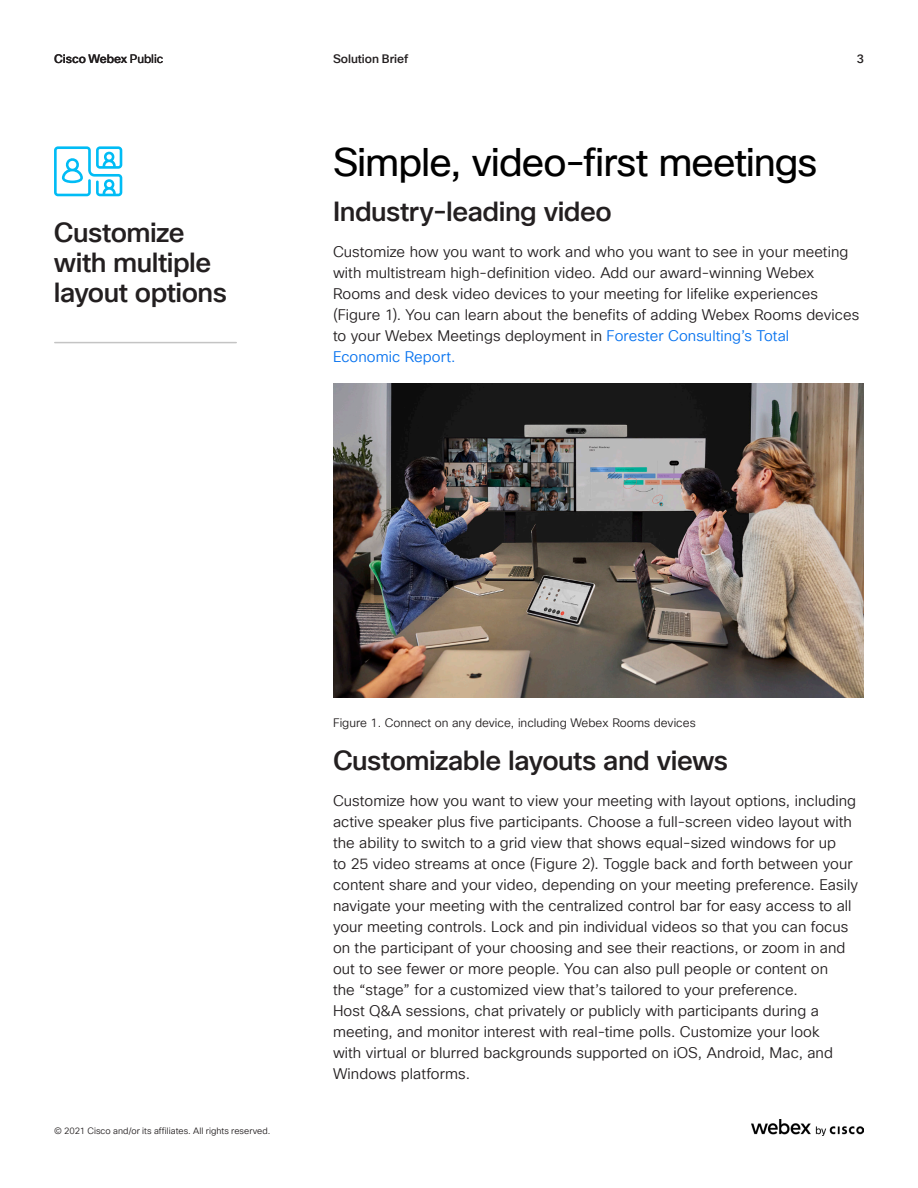
<style>
.page{position:relative;width:918px;height:1188px;background:#fff}
.page>*{position:absolute;margin:0;border:0;box-sizing:border-box;transform-origin:0 0}
.H3_Headline{font:39px "Cisco Sans TT";letter-spacing:-.025em;color:#000}
.H4_Subtitle{font:500 27px/30px "Cisco Sans TT";letter-spacing:-.02em;color:#231f20}
.Body{font:15px/21px "Cisco Sans TT Light";letter-spacing:.005em;color:#231f20}
.t1{font:12px "Cisco Sans TT Light";color:#231f20}
.t2{font:500 12px "Cisco Sans TT";letter-spacing:-.005em;color:#231f20}
.t3{font:9px "Cisco Sans TT Light";letter-spacing:.005em;color:#231f20}
.s1{font-weight:400}
.s2{color:#0672ef}
</style>
<div class="page">
<img style="left:752px;top:1119px;width:112px;height:16px">
<img style="left:333px;top:384px;width:531px;height:314px">
<hr style="left:55px;top:342px;width:181px;height:1px;background:#c4c4c4">
<svg style="left:54px;top:146px;width:68px;height:50px"></svg>
<p class="t2" style="left:54px;top:51px;width:111px">Cisco Webex <span class="s1">Public</span></p>
<p class="t2" style="left:333px;top:51px;width:77px">Solution Brief</p>
<p class="t2" style="left:857px;top:51px;width:9px">3</p>
<p class="H4_Subtitle" style="left:54px;top:218px;width:175px">Customize with multiple layout options</p>
<p class="H3_Headline" style="left:333px;top:137px;width:486px">Simple, video-first meetings</p>
<p class="H4_Subtitle" style="left:333px;top:197px;width:280px">Industry-leading video</p>
<p class="Body" style="left:333px;top:241px;width:528px">Customize how you want to work and who you want to see in your meeting with multistream high-definition video. Add our award-winning Webex Rooms and desk video devices to your meeting for lifelike experiences (Figure 1). You can learn about the benefits of adding Webex Rooms devices to your Webex Meetings deployment in <span class="s2">Forester Consulting’s Total Economic Report.</span></p>
<p class="t3" style="left:54px;top:1125px;width:218px">© 2021 Cisco and/or its affiliates. All rights reserved.</p>
<p class="t1" style="left:333px;top:715px;width:364px">Figure 1. Connect on any device, including Webex Rooms devices</p>
<p class="H4_Subtitle" style="left:333px;top:746px;width:397px">Customizable layouts and views</p>
<p class="Body" style="left:333px;top:790px;width:527px">Customize how you want to view your meeting with layout options, including active speaker plus five participants. Choose a full-screen video layout with the ability to switch to a grid view that shows equal-sized windows for up<br>to 25 video streams at once (Figure 2). Toggle back and forth between your content share and your video, depending on your meeting preference. Easily navigate your meeting with the centralized control bar for easy access to all your meeting controls. Lock and pin individual videos so that you can focus on the participant of your choosing and see their reactions, or zoom in and out to see fewer or more people. You can also pull people or content on<br>the “stage” for a customized view that’s tailored to your preference.<br>Host Q&amp;A sessions, chat privately or publicly with participants during a meeting, and monitor interest with real-time polls. Customize your look<br>with virtual or blurred backgrounds supported on iOS, Android, Mac, and Windows platforms.</p>
</div>
